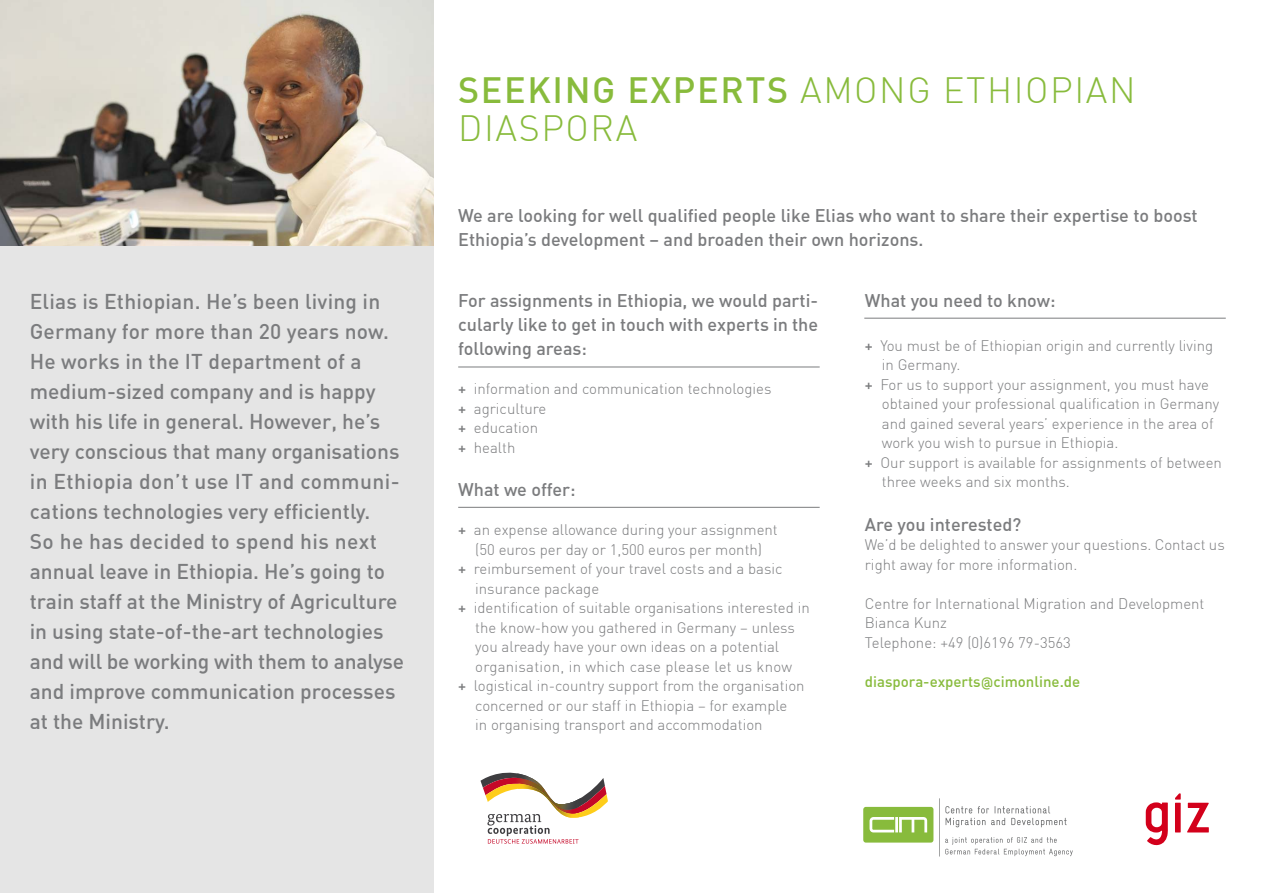
<style>
.page{position:relative;width:1263px;height:893px;background:#fff}
.page>*{position:absolute;margin:0;border:0;box-sizing:border-box;transform-origin:0 0}
.t1{font:300 35.85px/37.7px "DIN";letter-spacing:.045em;color:#88bb3c}
.t2{font:500 21px/30px "DIN";color:#7b7c7e}
.t3{font:500 18px/24px "DIN";color:#7b7c7e}
.t4{font:300 15px/19.5px "DIN";color:#7b7c7e}
.t5{font:300 15px "DIN";letter-spacing:.02em;color:#7b7c7e}
.t6{font:500 15px "DIN";color:#88bb3c}
.s1{font-weight:500}
.s2{font-family:"Gravur Condensed";font-weight:400}
</style>
<div class="page">
<div style="left:0;top:241px;width:434px;height:652px;background:#e5e5e5"></div>
<img style="left:0;top:0;width:434px;height:246px">
<svg style="left:480px;top:772px;width:128px;height:72px"></svg>
<div style="left:863px;top:807px;width:70px;height:36px;background:#88bb3c;border-radius:3px"></div>
<svg style="left:869px;top:817px;width:58px;height:15px"></svg>
<hr style="left:895px;top:817px;width:3px;height:15px;background:#fff">
<svg style="left:939px;top:798px;width:134px;height:59px"></svg>
<hr style="left:458px;top:367px;width:362px;height:1px;background:#7b7c7e">
<hr style="left:864px;top:318px;width:362px;height:1px;background:#7b7c7e">
<hr style="left:458px;top:507px;width:362px;height:1px;background:#7b7c7e">
<svg style="left:1146px;top:802px;width:22px;height:44px"></svg>
<svg style="left:1187px;top:803px;width:22px;height:29px"></svg>
<svg style="left:1175px;top:793px;width:6px;height:39px"></svg>
<h1 class="t1" style="left:458px;top:71px;width:679px"><span class="s1">SEEKING EXPERTS</span> AMONG ETHIOPIAN<br>DIASPORA</h1>
<p class="t3" style="left:458px;top:203px;width:741px">We are looking for well qualified people like Elias who want to share their expertise to boost<br>Ethiopia’s development – and broaden their own horizons.</p>
<p class="t2" style="left:30px;top:285px;width:376px">Elias is Ethiopian. He’s been living in Germany for more than 20 years now.<br>He works in the IT department of a medium-sized company and is happy with his life in general. However, he’s very conscious that many organisations in Ethiopia don’t use IT and communi&shy;cations technologies very efficiently.<br>So he has decided to spend his next annual leave in Ethiopia. He’s going to train staff at the Ministry of Agriculture in using state-of-the-art technologies and will be working with them to analyse and improve communication processes at the Ministry.</p>
<p class="t3" style="left:458px;top:288px;width:361px;text-align:justify">For assignments in Ethiopia, we would parti&shy;cularly like to get in touch with experts in the following areas:</p>
<p class="t4" style="left:458px;top:379px;width:315px"><span class="s1">+</span> information and communication technologies <span class="s1">+</span> agriculture<br><span class="s1">+</span> education<br><span class="s1">+</span> health</p>
<p class="t3" style="left:458px;top:477px;width:119px">What we offer:</p>
<p class="t4" style="left:458px;top:520px;width:321px"><span class="s1">+</span> an expense allowance during your assignment</p>
<p class="t4" style="left:475px;top:540px;width:288px">(50 euros per day or 1,500 euros per month)</p>
<p class="t4" style="left:458px;top:559px;width:326px"><span class="s1">+</span> reimbursement of your travel costs and a basic</p>
<p class="t4" style="left:475px;top:579px;width:125px">insurance package</p>
<p class="t4" style="left:458px;top:598px;width:353px"><span class="s1">+</span> identification of suitable organisations interested in</p>
<p class="t4" style="left:475px;top:618px;width:321px">the know-how you gathered in Germany – unless</p>
<p class="t4" style="left:475px;top:637px;width:305px">you already have your own ideas on a potential</p>
<p class="t5" style="left:475px;top:657px;width:319px">organisation, in which case please let us know</p>
<p class="t4" style="left:458px;top:676px;width:348px"><span class="s1">+</span> logistical in-country support from the organisation</p>
<p class="t4" style="left:475px;top:696px;width:314px">concerned or our staff in Ethiopia – for example</p>
<p class="t4" style="left:475px;top:715px;width:289px">in organising transport and accommodation</p>
<p class="t3" style="left:865px;top:288px;width:192px">What you need to know:</p>
<p class="t4" style="left:865px;top:336px;width:350px"><span class="s1">+</span> You must be of Ethiopian origin and currently living</p>
<p class="t4" style="left:882px;top:355px;width:80px">in Germany.</p>
<p class="t4" style="left:865px;top:375px;width:346px"><span class="s1">+</span> For us to support your assignment, you must have</p>
<p class="t4" style="left:882px;top:394px;width:339px">obtained your professional qualification in Germany</p>
<p class="t4" style="left:882px;top:414px;width:333px">and gained several years’ experience in the area of</p>
<p class="t4" style="left:882px;top:433px;width:238px">work you wish to pursue in Ethiopia.</p>
<p class="t4" style="left:865px;top:453px;width:359px"><span class="s1">+</span> Our support is available for assignments of between</p>
<p class="t4" style="left:882px;top:472px;width:189px">three weeks and six months.</p>
<p class="t3" style="left:865px;top:512px;width:158px">Are you interested?</p>
<p class="t4" style="left:865px;top:535px;width:361px">We’d be delighted to answer your questions. Contact us right away for more information.</p>
<p class="t4" style="left:865px;top:594px;width:341px">Centre for International Migration and Development<br>Bianca Kunz<br>Telephone: +49 (0)6196 79-3563</p>
<p class="t6" style="left:865px;top:672px;width:217px">diaspora-experts<span class="s2">@</span>cimonline.de</p>
</div>
